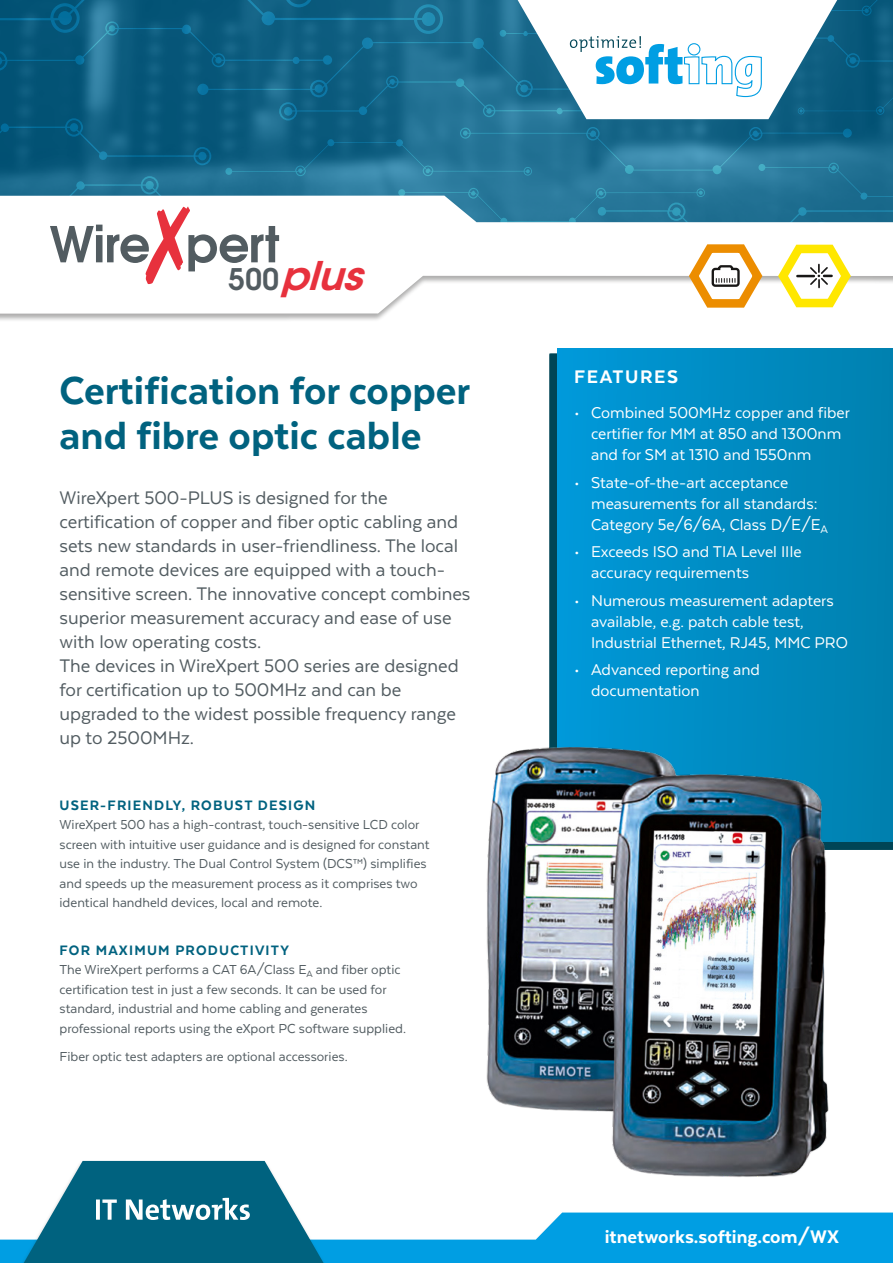
<style>
.page{position:relative;width:893px;height:1263px;background:#fff}
.page>*{position:absolute;margin:0;border:0;box-sizing:border-box;transform-origin:0 0}
.t1{font:800 45px/45px "Texta";color:#00627f}
.t2{font:italic 700 39.3px "Te X Gyre Adventor";color:#e7313d;scale:1.05 1}
.t3{font:21px/24px "Texta";color:#525c61}
.t4{font:800 21px "Texta";color:#fff}
.t5{font:800 21px "Texta";letter-spacing:.075em;color:#fff}
.t6{font:18px/21px "Texta";color:#fff}
.t7{font:800 15.75px "Texta";letter-spacing:.075em;color:#00627f}
.t8{font:15px/19.5px "Texta";color:#525c61}
.s1{font-style:normal;font-size:29.7px;color:#525c61}
</style>
<div class="page">
<div style="left:0;top:195px;width:893px;height:128px;background:#181716;opacity:.35"></div>
<div style="left:557px;top:349px;width:336px;height:493px;background:linear-gradient(to right,#0099da,#0080ae)"></div>
<img style="left:486px;top:731px;width:398px;height:446px">
<svg style="left:0;top:0;width:893px;height:312px"></svg>
<svg style="left:0;top:1212px;width:893px;height:51px;fill:#009ee3"></svg>
<div style="left:12px;top:1160px;width:323px;height:103px;background:#181716;opacity:.35"></div>
<svg style="left:24px;top:1161px;width:300px;height:102px"></svg>
<h2 class="t2" style="left:228px;top:242px;width:145px"><span class="s1">5 0 0</span> plus</h2>
<h1 class="t1" style="left:60px;top:368px;width:412px">Certification for copper and fibre optic cable</h1>
<p class="t3" style="left:60px;top:485px;width:413px">WireXpert 500-PLUS is designed for the certification of copper and fiber optic cabling and sets new standards in user-friendliness. The local and remote devices are equipped with a touch&shy;sensitive screen. The innovative concept combines superior measurement accuracy and ease of use with low operating costs.<br>The devices in WireXpert 500 series are designed for certification up to 500MHz and can be upgraded to the widest possible frequency range up to 2500MHz.</p>
<p class="t7" style="left:60px;top:797px;width:257px">USER-FRIENDLY, ROBUST DESIGN</p>
<p class="t8" style="left:60px;top:815px;width:372px">WireXpert 500 has a high-contrast, touch-sensitive LCD color screen with intuitive user guidance and is designed for constant use in the industry. The Dual Control System (DCS™) simplifies and speeds up the measurement process as it comprises two identical handheld devices, local and remote.</p>
<p class="t7" style="left:60px;top:942px;width:231px">FOR MAXIMUM PRODUCTIVITY</p>
<p class="t8" style="left:60px;top:960px;width:348px">The WireXpert performs a CAT 6A/Class E<sub>A</sub> and fiber optic certification test in just a few seconds. It can be used for standard, industrial and home cabling and generates professional reports using the eXport PC software supplied.</p>
<p class="t8" style="left:60px;top:1046px;width:290px">Fiber optic test adapters are optional accessories.</p>
<h3 class="t5" style="left:574px;top:366px;width:106px">FEATURES</h3>
<p class="t6" style="left:591px;top:402px;width:260px;text-indent:-17px">• Combined 500MHz copper and fiber certifier for MM at 850 and 1300nm and for SM at 1310 and 1550nm</p>
<p class="t6" style="left:591px;top:472px;width:239px;text-indent:-17px">• State-of-the-art acceptance measurements for all standards:<br>Category 5e/6/6A, Class D/E/E<sub>A</sub></p>
<p class="t6" style="left:591px;top:541px;width:212px;text-indent:-17px">• Exceeds ISO and TIA Level IIIe accuracy requirements</p>
<p class="t6" style="left:591px;top:589px;width:258px;text-indent:-17px">• Numerous measurement adapters available, e.g. patch cable test,<br>Industrial Ethernet, RJ45, MMC PRO</p>
<p class="t6" style="left:591px;top:659px;width:170px;text-indent:-17px">• Advanced reporting and documentation</p>
<h3 class="t4" style="left:605px;top:1226px;width:236px">itnetworks.softing.com/WX</h3>
</div>
